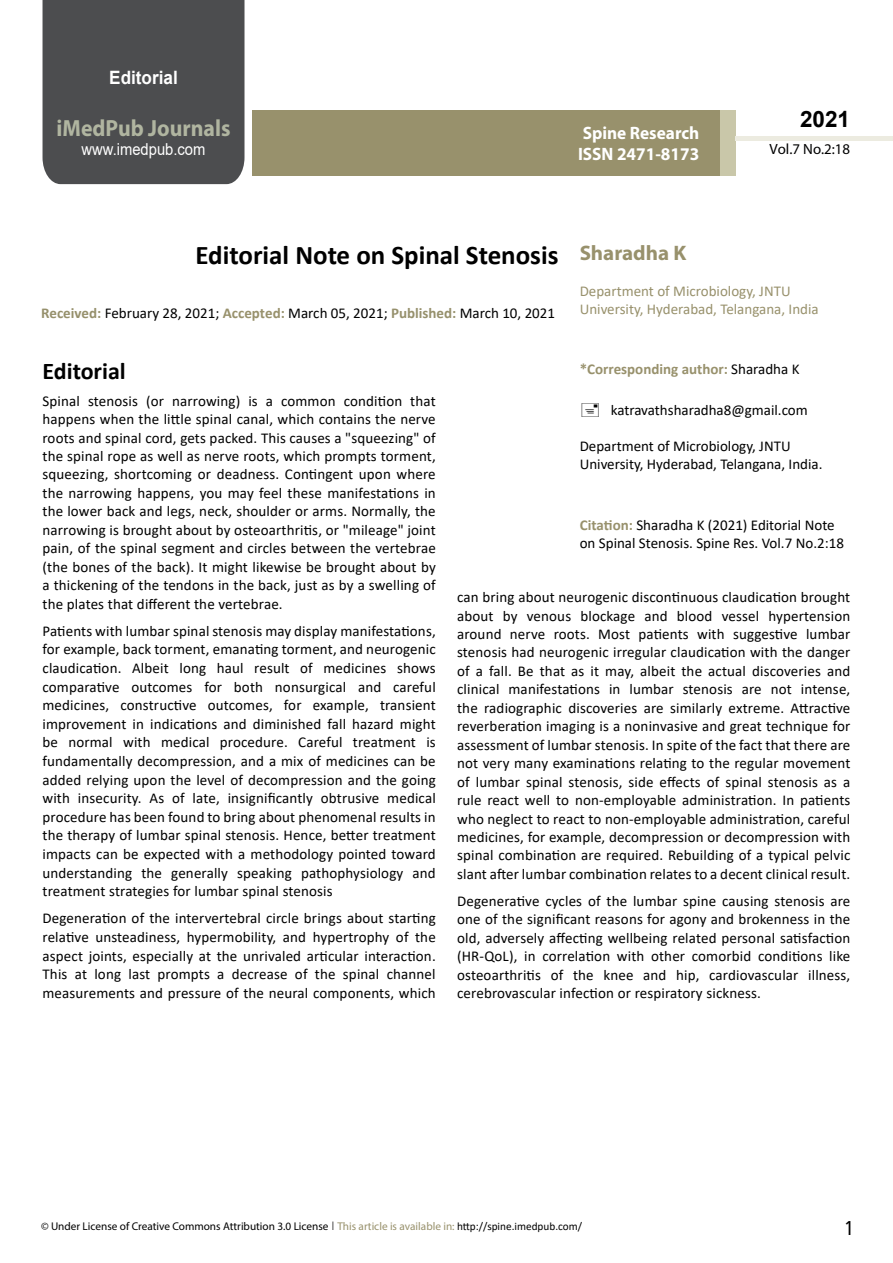
<style>
.page{position:relative;width:893px;height:1263px;background:#fff}
.page>*{position:absolute;margin:0;border:0;box-sizing:border-box;transform-origin:0 0}
.t1{font:700 27px "Calibri";color:#000}
.t2{font:25.5px "Tunga";color:#000}
.t3{font:700 24px "Calibri";color:#000}
.t4{font:700 23.4px "Myriad Pro";color:#b0b5a0;scale:.93 1}
.t5{font:700 22.5px "Arial";color:#000}
.t6{font:700 21px "Myriad Pro";color:#98916c}
.t7{font:700 18.45px "Arial";color:#fff;scale:.93 1}
.t8{font:700 18px/21.6px "Myriad Pro";color:#fff;scale:.96 1}
.t9{font:16.5px "Arial";color:#fff;scale:.89 1}
.t10{font:15px/18.5px "Calibri";color:#000;text-align:justify}
.t11{font:15px/18px "Calibri";color:#98916c}
.t12{font:700 15px "Calibri";color:#98916c}
.t13{font:14.85px "Myriad Pro";color:#000}
.t14{font:11.25px "Myriad Pro";color:#000}
.s1{font-weight:700;color:#96906c}
.s2{font-weight:700;color:#98916c}
.s3{font-weight:400;color:#000}
.s4{font-family:"Tunga"}
.s5{color:#98916c}
.s6{font-family:"Calibri"}
</style>
<div class="page">
<div style="left:43px;top:0;width:201px;height:184px;background:#4c4d4f"></div>
<div style="left:252px;top:110px;width:469px;height:66px;background:#98916c"></div>
<div style="left:720px;top:110px;width:16px;height:66px;background:#c9c7a9"></div>
<hr style="left:736px;top:137px;width:157px;height:4px;background:#ecebe0">
<p class="t7" style="left:109px;top:64px;width:75px">Editorial</p>
<h3 class="t4" style="left:57px;top:113px;width:188px">iMedPub Journals</h3>
<p class="t9" style="left:82px;top:138px;width:141px">www.imedpub.com</p>
<p class="t8" style="left:578px;top:121px;width:128px">Spine Research<br>ISSN 2471-8173</p>
<h3 class="t5" style="left:800px;top:104px;width:52px">2021</h3>
<p class="t13" style="left:769px;top:140px;width:82px">Vol.7 No.2:18</p>
<h1 class="t1" style="left:195px;top:236px;width:364px">Editorial Note on Spinal Stenosis</h1>
<p class="t10" style="left:41px;top:304px;width:516px"><span class="s1">Received:</span> February 28, 2021; <span class="s2">Accepted</span><span class="s1">:</span> March 05, 2021; <span class="s1">Published:</span> March 10, 2021</p>
<h3 class="t6" style="left:580px;top:239px;width:108px">Sharadha K</h3>
<p class="t11" style="left:580px;top:282px;width:240px">Department of Microbiology, JNTU<br>University, Hyderabad, Telangana, India</p>
<h3 class="t3" style="left:43px;top:354px;width:85px">Editorial</h3>
<p class="t10" style="left:43px;top:391px;width:395px">Spinal stenosis (or narrowing) is a common condition that happens when the little spinal canal, which contains the nerve roots and spinal cord, gets packed. This causes a "squeezing" of the spinal rope as well as nerve roots, which prompts torment, squeezing, shortcoming or deadness. Contingent upon where the narrowing happens, you may feel these manifestations in the lower back and legs, neck, shoulder or arms. Normally, the narrowing is brought about by osteoarthritis, or "mileage" joint pain, of the spinal segment and circles between the vertebrae (the bones of the back). It might likewise be brought about by a thickening of the tendons in the back, just as by a swelling of the plates that different the vertebrae.</p>
<p class="t10" style="left:43px;top:621px;width:395px">Patients with lumbar spinal stenosis may display manifestations, for example, back torment, emanating torment, and neurogenic claudication. Albeit long haul result of medicines shows comparative outcomes for both nonsurgical and careful medicines, constructive outcomes, for example, transient improvement in indications and diminished fall hazard might be normal with medical procedure. Careful treatment is fundamentally decompression, and a mix of medicines can be added relying upon the level of decompression and the going with insecurity. As of late, insignificantly obtrusive medical procedure has been found to bring about phenomenal results in the therapy of lumbar spinal stenosis. Hence, better treatment impacts can be expected with a methodology pointed toward understanding the generally speaking pathophysiology and treatment strategies for lumbar spinal stenosis</p>
<p class="t10" style="left:43px;top:909px;width:395px">Degeneration of the intervertebral circle brings about starting relative unsteadiness, hypermobility, and hypertrophy of the aspect joints, especially at the unrivaled articular interaction.<br>This at long last prompts a decrease of the spinal channel measurements and pressure of the neural components, which</p>
<p class="t12" style="left:580px;top:359px;width:221px">*Corresponding author: <span class="s3">Sharadha K</span></p>
<p class="t10" style="left:611px;top:400px;width:199px">katravathsharadha8@gmail.com</p>
<p class="t10" style="left:580px;top:436px;width:244px">Department of Microbiology, JNTU<br>University, Hyderabad, Telangana, India.</p>
<p class="t10" style="left:580px;top:516px;width:266px;line-height:18px"><span class="s2">Citation:</span> Sharadha K (2021) Editorial Note on Spinal Stenosis. Spine Res. Vol.7 No.2:18</p>
<p class="t10" style="left:457px;top:587px;width:395px">can bring about neurogenic discontinuous claudication brought about by venous blockage and blood vessel hypertension around nerve roots. Most patients with suggestive lumbar stenosis had neurogenic irregular claudication with the danger of a fall. Be that as it may, albeit the actual discoveries and clinical manifestations in lumbar stenosis are not intense, the radiographic discoveries are similarly extreme. Attractive reverberation imaging is a noninvasive and great technique for assessment of lumbar stenosis. In spite of the fact that there are not very many examinations relating to the regular movement of lumbar spinal stenosis, side effects of spinal stenosis as a rule react well to non-employable administration. In patients who neglect to react to non-employable administration, careful medicines, for example, decompression or decompression with spinal combination are required. Rebuilding of a typical pelvic slant after lumbar combination relates to a decent clinical result.</p>
<p class="t10" style="left:457px;top:891px;width:395px">Degenerative cycles of the lumbar spine causing stenosis are one of the significant reasons for agony and brokenness in the old, adversely affecting wellbeing related personal satisfaction (HR-QoL), in correlation with other comorbid conditions like osteoarthritis of the knee and hip, cardiovascular illness, cerebrovascular infection or respiratory sickness.</p>
<p class="t14" style="left:41px;top:1219px;width:543px">© Under License of Creative Commons Attribution 3.0 License <span class="s4">|</span> <span class="s5">This article is available in:</span> <span class="s6">http://spine.imedpub.com/</span></p>
<h2 class="t2" style="left:845px;top:1211px;width:9px">1</h2>
</div>
